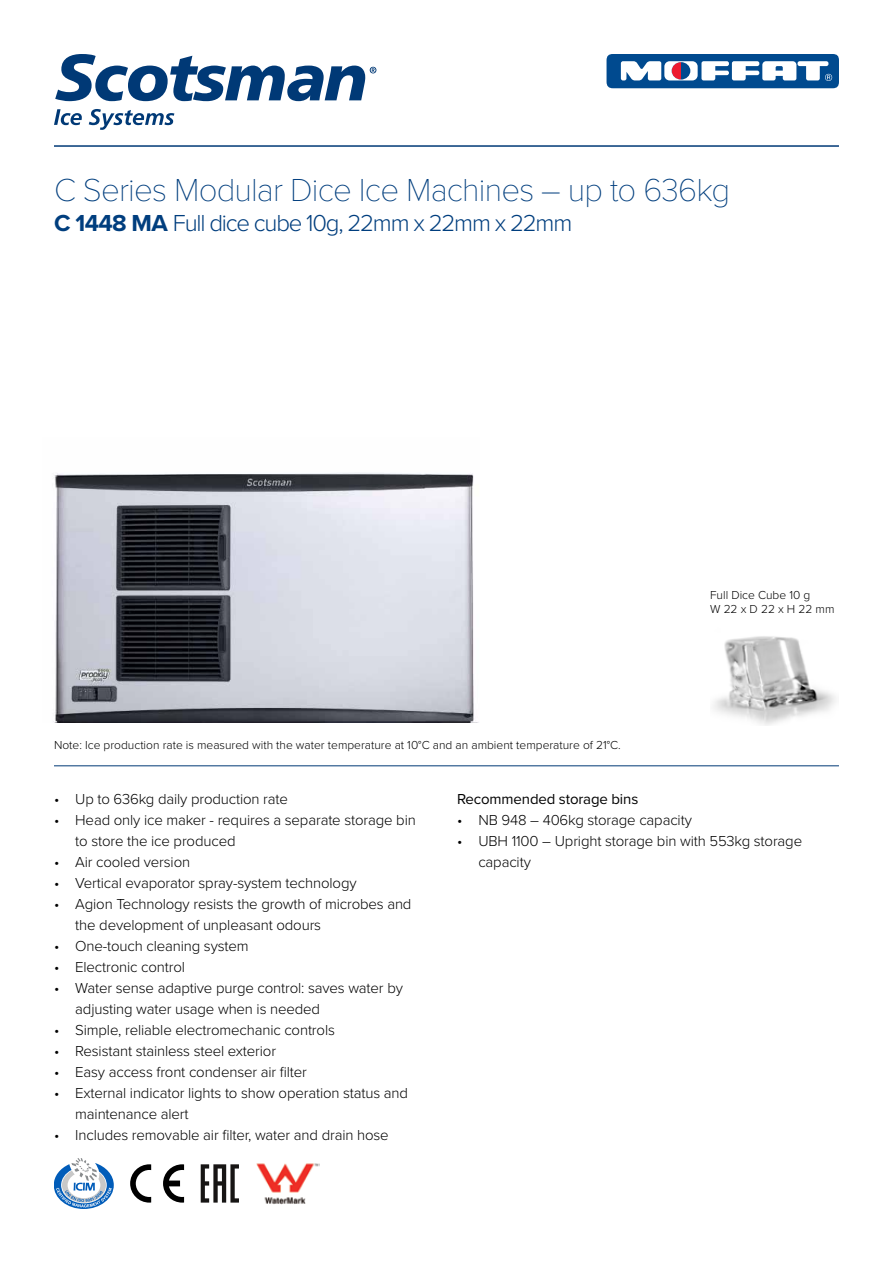
<style>
.page{position:relative;width:893px;height:1263px;background:#fff}
.page>*{position:absolute;margin:0;border:0;box-sizing:border-box;transform-origin:0 0}
.t1{font:100 33px "Proxima Nova T";letter-spacing:-.025em;color:#003e7e}
.t2{font:300 24px "Proxima Nova";letter-spacing:-.05em;color:#003e7e}
.t3{font:300 15px/21px "Proxima Nova";letter-spacing:-.01em;color:#000}
.t4{font:15px "Proxima Nova";letter-spacing:-.01em;color:#000}
.t5{font:300 12px/14.2px "Proxima Nova";color:#000}
.s1{font-weight:700}
</style>
<div class="page">
<svg style="left:55px;top:54px;width:321px;height:47px"></svg>
<svg style="left:54px;top:109px;width:28px;height:16px"></svg>
<svg style="left:89px;top:109px;width:85px;height:21px"></svg>
<hr style="left:54px;top:145px;width:785px;height:2px;background:#003976">
<hr style="left:54px;top:765px;width:785px;height:1px;background:#003976">
<svg style="left:606px;top:54px;width:233px;height:34px"></svg>
<svg style="left:54px;top:1158px;width:60px;height:51px"></svg>
<svg style="left:163px;top:1164px;width:21px;height:38px"></svg>
<svg style="left:131px;top:1164px;width:20px;height:38px"></svg>
<svg style="left:201px;top:1164px;width:38px;height:38px"></svg>
<img style="left:713px;top:636px;width:123px;height:89px">
<img style="left:53px;top:472px;width:426px;height:251px">
<img style="left:256px;top:1163px;width:63px;height:42px">
<h1 class="t1" style="left:54px;top:165px;width:678px">C Series Modular Dice Ice Machines – up to 636kg</h1>
<h2 class="t2" style="left:54px;top:205px;width:520px"><span class="s1">C 1448 MA</span> Full dice cube 10g, 22mm x 22mm x 22mm</h2>
<p class="t5" style="left:54px;top:737px;width:568px">Note: Ice production rate is measured with the water temperature at 10°C and an ambient temperature of 21°C.</p>
<p class="t5" style="left:710px;top:587px;width:126px">Full Dice Cube 10 g<br>W 22 x D 22 x H 22 mm</p>
<p class="t3" style="left:54px;top:787px;width:236px">• Up to 636kg daily production rate</p>
<p class="t3" style="left:75px;top:808px;width:342px;text-indent:-21px">• Head only ice maker - requires a separate storage bin to store the ice produced</p>
<p class="t3" style="left:54px;top:850px;width:138px">• Air cooled version</p>
<p class="t3" style="left:54px;top:871px;width:304px">• Vertical evaporator spray-system technology</p>
<p class="t3" style="left:75px;top:892px;width:338px;text-indent:-21px">• Agion Technology resists the growth of microbes and the development of unpleasant odours</p>
<p class="t3" style="left:54px;top:934px;width:196px">• One-touch cleaning system</p>
<p class="t3" style="left:54px;top:955px;width:133px">• Electronic control</p>
<p class="t3" style="left:75px;top:976px;width:329px;text-indent:-21px">• Water sense adaptive purge control: saves water by adjusting water usage when is needed</p>
<p class="t3" style="left:54px;top:1018px;width:282px">• Simple, reliable electromechanic controls</p>
<p class="t3" style="left:54px;top:1039px;width:224px">• Resistant stainless steel exterior</p>
<p class="t3" style="left:54px;top:1060px;width:255px">• Easy access front condenser air filter</p>
<p class="t3" style="left:75px;top:1081px;width:334px;text-indent:-21px">• External indicator lights to show operation status and maintenance alert</p>
<p class="t3" style="left:54px;top:1123px;width:336px">• Includes removable air filter, water and drain hose</p>
<p class="t4" style="left:457px;top:787px;width:183px">Recommended storage bins</p>
<p class="t3" style="left:457px;top:808px;width:236px">• NB 948 – 406kg storage capacity</p>
<p class="t3" style="left:478px;top:829px;width:325px;text-indent:-21px">• UBH 1100 – Upright storage bin with 553kg storage capacity</p>
</div>
